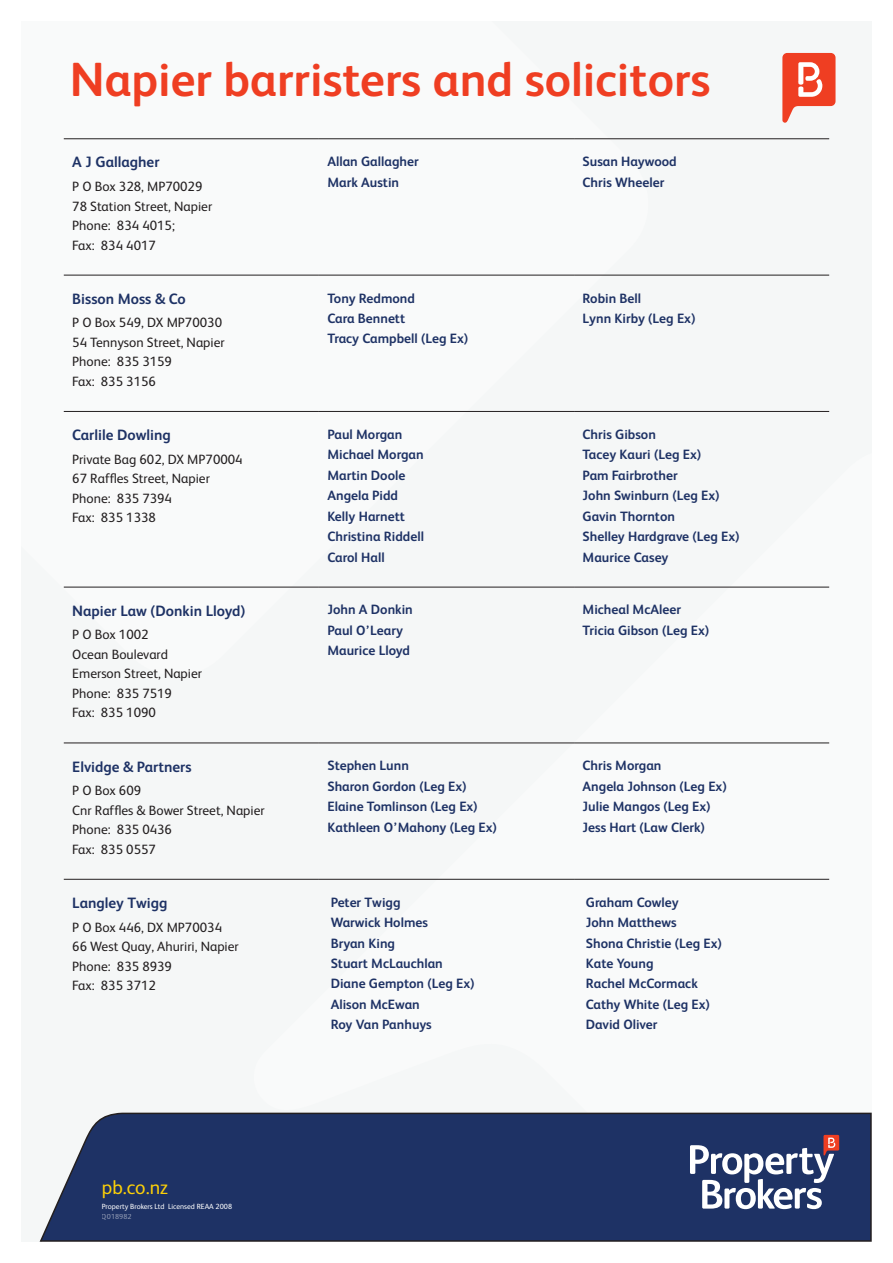
<style>
.page{position:relative;width:893px;height:1263px;background:#fff}
.page>*{position:absolute;margin:0;border:0;box-sizing:border-box;transform-origin:0 0}
.t1{font:700 48px "FS Albert";color:#ef3e22}
.t2{font:19.5px "FS Albert";color:#fcd008}
.t3{font:700 15px "FS Albert";color:#1e3265}
.t4{font:700 13.5px/20.4px "FS Albert";color:#1e3265}
.t5{font:13.5px/19.5px "FS Albert";color:#231f20}
.t6{font:7.5px/10.1px "FS Albert";color:#fff}
</style>
<div class="page">
<div style="left:21px;top:21px;width:851px;height:1221px;background:#f5f7f7"></div>
<hr style="left:64px;top:139px;width:255px;height:1px;background:#231f20">
<hr style="left:319px;top:139px;width:255px;height:1px;background:#231f20">
<hr style="left:574px;top:139px;width:255px;height:1px;background:#231f20">
<hr style="left:64px;top:275px;width:255px;height:1px;background:#231f20">
<hr style="left:319px;top:275px;width:255px;height:1px;background:#231f20">
<hr style="left:574px;top:275px;width:255px;height:1px;background:#231f20">
<hr style="left:64px;top:411px;width:255px;height:1px;background:#231f20">
<hr style="left:319px;top:411px;width:255px;height:1px;background:#231f20">
<hr style="left:574px;top:411px;width:255px;height:1px;background:#231f20">
<hr style="left:64px;top:587px;width:255px;height:1px;background:#231f20">
<hr style="left:319px;top:587px;width:255px;height:1px;background:#231f20">
<hr style="left:574px;top:587px;width:255px;height:1px;background:#231f20">
<hr style="left:64px;top:743px;width:255px;height:1px;background:#231f20">
<hr style="left:319px;top:743px;width:255px;height:1px;background:#231f20">
<hr style="left:574px;top:743px;width:255px;height:1px;background:#231f20">
<hr style="left:64px;top:879px;width:255px;height:1px;background:#231f20">
<hr style="left:319px;top:879px;width:255px;height:1px;background:#231f20">
<hr style="left:574px;top:879px;width:255px;height:1px;background:#231f20">
<svg style="left:782px;top:53px;width:53px;height:70px"></svg>
<svg style="left:39px;top:1112px;width:833px;height:130px;background:#283b6a"></svg>
<svg style="left:690px;top:1135px;width:149px;height:74px"></svg>
<h1 class="t1" style="left:70px;top:47px;width:642px">Napier barristers and solicitors</h1>
<p class="t3" style="left:72px;top:152px;width:89px">A J Gallagher</p>
<p class="t5" style="left:72px;top:176px;width:141px">P O Box 328, MP70029<br>78 Station Street, Napier<br>Phone: 834 4015;<br>Fax: 834 4017</p>
<p class="t3" style="left:72px;top:288px;width:115px">Bisson Moss &amp; Co</p>
<p class="t5" style="left:72px;top:312px;width:154px">P O Box 549, DX MP70030<br>54 Tennyson Street, Napier<br>Phone: 835 3159<br>Fax: 835 3156</p>
<p class="t3" style="left:72px;top:425px;width:100px">Carlile Dowling</p>
<p class="t5" style="left:72px;top:449px;width:172px">Private Bag 602, DX MP70004<br>67 Raffles Street, Napier<br>Phone: 835 7394<br>Fax: 835 1338</p>
<p class="t3" style="left:72px;top:600px;width:175px">Napier Law (Donkin Lloyd)</p>
<p class="t5" style="left:72px;top:624px;width:131px">P O Box 1002<br>Ocean Boulevard<br>Emerson Street, Napier<br>Phone: 835 7519<br>Fax: 835 1090</p>
<p class="t3" style="left:72px;top:756px;width:121px">Elvidge &amp; Partners</p>
<p class="t5" style="left:72px;top:780px;width:194px">P O Box 609<br>Cnr Raffles &amp; Bower Street, Napier<br>Phone: 835 0436<br>Fax: 835 0557</p>
<p class="t3" style="left:72px;top:892px;width:97px">Langley Twigg</p>
<p class="t5" style="left:72px;top:916px;width:168px">P O Box 446, DX MP70034<br>66 West Quay, Ahuriri, Napier<br>Phone: 835 8939<br>Fax: 835 3712</p>
<h2 class="t2" style="left:102px;top:1174px;width:68px">pb.co.nz</h2>
<p class="t6" style="left:102px;top:1201px;width:132px">Property Brokers Ltd Licensed REAA 2008<br>Q018982</p>
<p class="t4" style="left:327px;top:151px;width:93px">Allan Gallagher<br>Mark Austin</p>
<p class="t4" style="left:583px;top:151px;width:96px">Susan Haywood<br>Chris Wheeler</p>
<p class="t4" style="left:327px;top:287px;width:142px">Tony Redmond<br>Cara Bennett<br>Tracy Campbell (Leg Ex)</p>
<p class="t4" style="left:583px;top:287px;width:114px">Robin Bell<br>Lynn Kirby (Leg Ex)</p>
<p class="t4" style="left:327px;top:423px;width:98px">Paul Morgan<br>Michael Morgan<br>Martin Doole<br>Angela Pidd<br>Kelly Harnett<br>Christina Riddell<br>Carol Hall</p>
<p class="t4" style="left:583px;top:423px;width:159px">Chris Gibson<br>Tacey Kauri (Leg Ex)<br>Pam Fairbrother<br>John Swinburn (Leg Ex)<br>Gavin Thornton<br>Shelley Hardgrave (Leg Ex)<br>Maurice Casey</p>
<p class="t4" style="left:327px;top:599px;width:87px">John A Donkin<br>Paul O’Leary<br>Maurice Lloyd</p>
<p class="t4" style="left:583px;top:599px;width:128px">Micheal McAleer<br>Tricia Gibson (Leg Ex)</p>
<p class="t4" style="left:327px;top:755px;width:171px">Stephen Lunn<br>Sharon Gordon (Leg Ex)<br>Elaine Tomlinson (Leg Ex)<br>Kathleen O’Mahony (Leg Ex)</p>
<p class="t4" style="left:583px;top:755px;width:146px">Chris Morgan<br>Angela Johnson (Leg Ex)<br>Julie Mangos (Leg Ex)<br>Jess Hart (Law Clerk)</p>
<p class="t4" style="left:331px;top:891px;width:145px">Peter Twigg<br>Warwick Holmes<br>Bryan King<br>Stuart McLauchlan<br>Diane Gempton (Leg Ex)<br>Alison McEwan<br>Roy Van Panhuys</p>
<p class="t4" style="left:586px;top:891px;width:138px">Graham Cowley<br>John Matthews<br>Shona Christie (Leg Ex)<br>Kate Young<br>Rachel McCormack<br>Cathy White (Leg Ex)<br>David Oliver</p>
</div>
